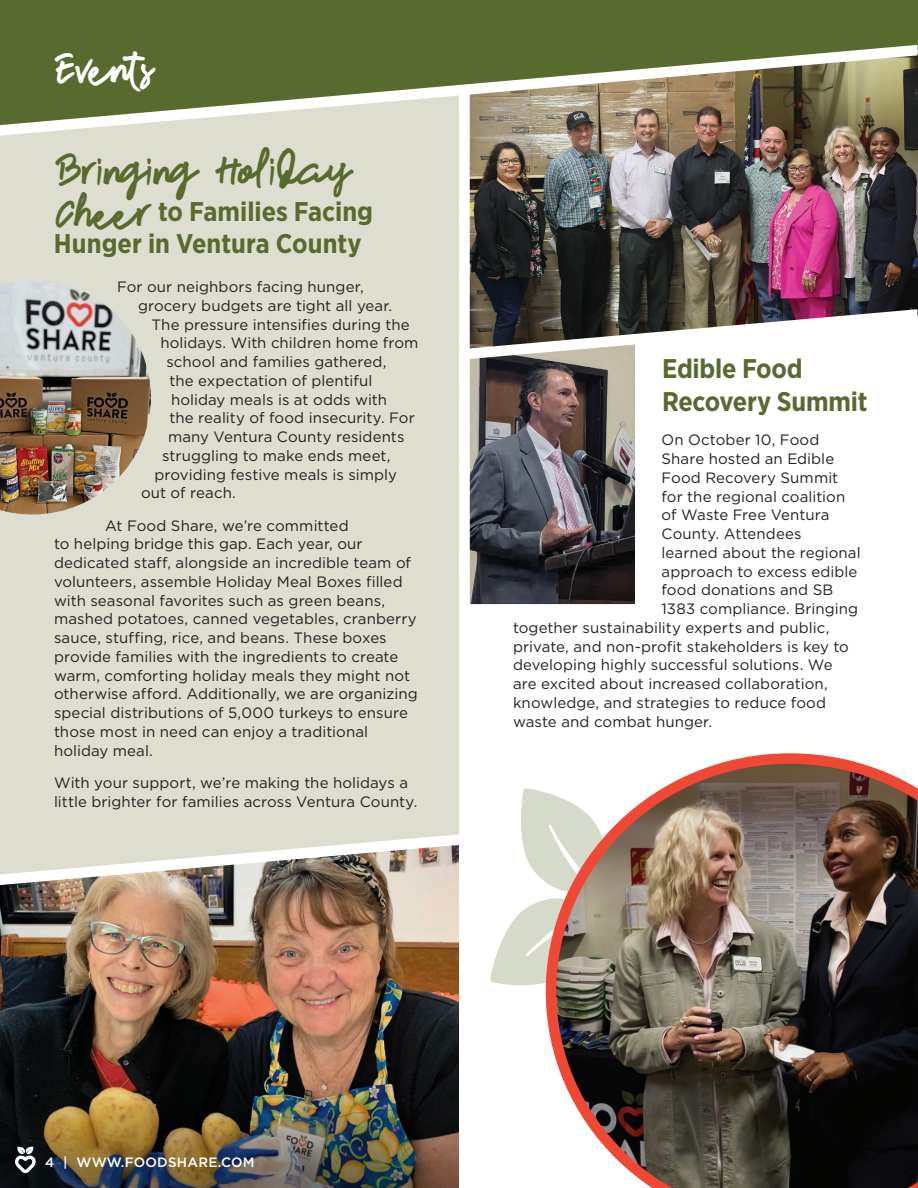
<style>
.page{position:relative;width:918px;height:1188px;background:#fff}
.page>*{position:absolute;margin:0;border:0;box-sizing:border-box;transform-origin:0 0}
.t1{font:28.5px "newfrench";color:#596a2e}
.t2{font:28.5px "newfrench";color:#fff}
.t3{font:700 27px/32.4px "Gotham Narrow";letter-spacing:-.005em;color:#596a2e}
.t4{font:15px/18.8px "Gotham";letter-spacing:.005em;color:#231f20}
.t5{font:500 13.5px "Gotham";letter-spacing:.02em;color:#fff}
.s1{font-family:"newfrench";font-weight:400;font-size:28.5px}
</style>
<div class="page">
<svg style="left:490px;top:788px;width:54px;height:198px"></svg>
<img style="left:470px;top:138px;width:448px;height:170px">
<img style="left:470px;top:362px;width:165px;height:242px">
<img style="left:544px;top:753px;width:374px;height:435px">
<div style="left:0;top:0;width:459px;height:944px;background:#ddded0"></div>
<div style="left:0;top:0;width:918px;height:43px;background:#596a2e"></div>
<svg style="left:0;top:43px;width:918px;height:95px"></svg>
<img style="left:0;top:888px;width:459px;height:186px">
<div style="left:459px;top:94px;width:11px;height:258px;background:#fff"></div>
<img style="left:0;top:1074px;width:459px;height:114px">
<img style="left:0;top:280px;width:151px;height:235px">
<svg style="left:469px;top:308px;width:449px;height:54px"></svg>
<svg style="left:0;top:834px;width:459px;height:54px"></svg>
<svg style="left:14px;top:1147px;width:22px;height:26px"></svg>
<h1 class="t2" style="left:53px;top:50px;width:102px">Events</h1>
<h1 class="t1" style="left:54px;top:152px;width:299px">Bringing Hol iday</h1>
<h2 class="t3" style="left:54px;top:195px;width:321px"><span class="s1">Cheer</span> to Families Facing<br>Hunger in Ventura County</h2>
<p class="t4" style="left:117px;top:277px;width:248px">For our neighbors facing hunger,</p>
<p class="t4" style="left:138px;top:296px;width:256px">grocery budgets are tight all year.</p>
<p class="t4" style="left:152px;top:315px;width:260px">The pressure intensifies during the</p>
<p class="t4" style="left:160px;top:333px;width:259px">holidays. With children home from</p>
<p class="t4" style="left:166px;top:352px;width:221px">school and families gathered,</p>
<p class="t4" style="left:170px;top:371px;width:204px">the expectation of plentiful</p>
<p class="t4" style="left:171px;top:390px;width:218px">holiday meals is at odds with</p>
<p class="t4" style="left:170px;top:408px;width:247px">the reality of food insecurity. For</p>
<p class="t4" style="left:168px;top:427px;width:238px">many Ventura County residents</p>
<p class="t4" style="left:162px;top:446px;width:230px">struggling to make ends meet,</p>
<p class="t4" style="left:154px;top:465px;width:244px">providing festive meals is simply</p>
<p class="t4" style="left:141px;top:483px;width:96px">out of reach.</p>
<p class="t4" style="left:54px;top:516px;width:365px;text-indent:51px">At Food Share, we’re committed<br>to helping bridge this gap. Each year, our dedicated staff, alongside an incredible team of volunteers, assemble Holiday Meal Boxes filled with seasonal favorites such as green beans, mashed potatoes, canned vegetables, cranberry sauce, stuffing, rice, and beans. These boxes provide families with the ingredients to create warm, comforting holiday meals they might not otherwise afford. Additionally, we are organizing special distributions of 5,000 turkeys to ensure those most in need can enjoy a traditional holiday meal.</p>
<p class="t4" style="left:54px;top:773px;width:365px">With your support, we’re making the holidays a little brighter for families across Ventura County.</p>
<h2 class="t3" style="left:662px;top:352px;width:207px">Edible Food<br>Recovery Summit</h2>
<p class="t4" style="left:662px;top:430px;width:159px">On October 10, Food</p>
<p class="t4" style="left:662px;top:449px;width:174px">Share hosted an Edible</p>
<p class="t4" style="left:662px;top:468px;width:178px">Food Recovery Summit</p>
<p class="t4" style="left:662px;top:487px;width:185px">for the regional coalition</p>
<p class="t4" style="left:662px;top:505px;width:170px">of Waste Free Ventura</p>
<p class="t4" style="left:662px;top:524px;width:142px">County. Attendees</p>
<p class="t4" style="left:662px;top:543px;width:201px">learned about the regional</p>
<p class="t4" style="left:662px;top:562px;width:197px">approach to excess edible</p>
<p class="t4" style="left:662px;top:580px;width:173px">food donations and SB</p>
<p class="t4" style="left:662px;top:599px;width:198px">1383 compliance. Bringing</p>
<p class="t4" style="left:513px;top:618px;width:318px">together sustainability experts and public,</p>
<p class="t4" style="left:513px;top:637px;width:337px">private, and non-profit stakeholders is key to</p>
<p class="t4" style="left:513px;top:655px;width:321px">developing highly successful solutions. We</p>
<p class="t4" style="left:513px;top:674px;width:316px">are excited about increased collaboration,</p>
<p class="t4" style="left:513px;top:693px;width:314px">knowledge, and strategies to reduce food</p>
<p class="t4" style="left:513px;top:712px;width:201px">waste and combat hunger.</p>
<p class="t5" style="left:45px;top:1153px;width:211px">4 | WWW.FOODSHARE.COM</p>
</div>
